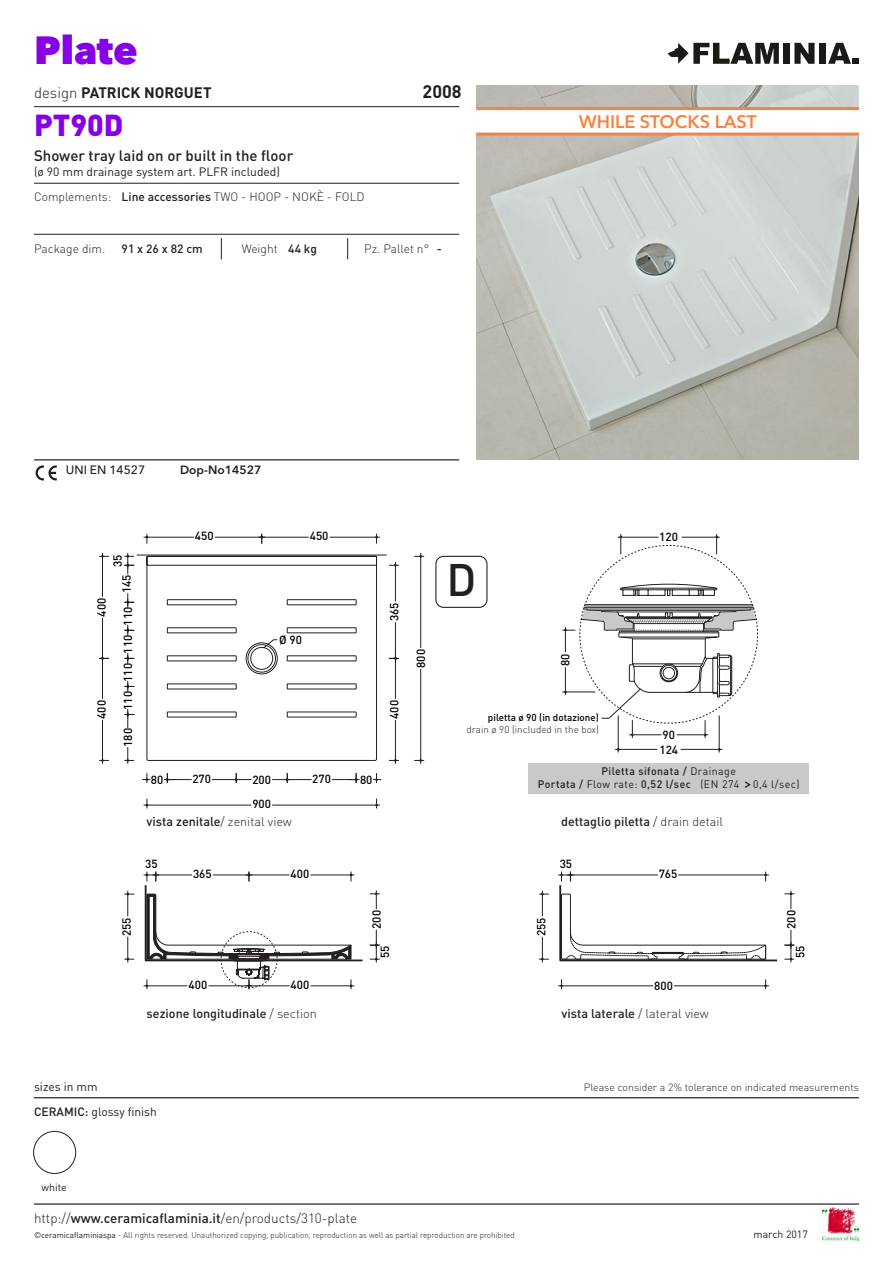
<style>
.page{position:relative;width:893px;height:1263px;background:#fff}
.page>*{position:absolute;margin:0;border:0;box-sizing:border-box;transform-origin:0 0}
.t1{font:500 45px "DIN";color:#231f20}
.t2{font:800 39px "Avenir Next LT Pro";color:#8800e6}
.t3{font:900 30px "DIN";color:#8800e6}
.t4{font:600 18px "Avenir Next LT Pro";color:#f58345}
.t5{font:700 18px "DIN";color:#231f20}
.t6{font:500 15px "DIN";color:#231f20}
.t7{font:700 15px "DIN";color:#231f20}
.t8{font:300 13.5px "DIN";color:#231f20}
.t9{font:500 12.6px "DIN";color:#231f20}
.t10{font:12px/25.7px "DIN";color:#231f20}
.t11{font:300 12px "DIN";color:#231f20}
.t12{font:600 12px "Avenir Next LT Pro";color:#231f20}
.t13{font:500 12px "DIN";color:#231f20}
.t14{font:500 12px "Avenir Next LT Pro";color:#231f20}
.t15{font:500 11.7px/14.7px "DIN";color:#000}
.t16{font:500 10.8px/12.6px "DIN";letter-spacing:.04em;color:#231f20;text-align:center}
.t17{font:300 10.5px "DIN";color:#231f20}
.t18{font:10.5px "DIN";color:#231f20}
.t19{font:300 9.9px "DIN";color:#231f20}
.t20{font:500 9.9px "DIN";color:#000}
.t21{font:300 8.25px "DIN";color:#231f20}
.s1{font-weight:300}
.s2{font-weight:500}
.s3{font-weight:400}
.s4{font-weight:400;font-size:16.2px}
</style>
<div class="page">
<hr style="left:34px;top:1203px;width:825px;height:2px;background:#231f20">
<img style="left:822px;top:1208px;width:37px;height:32px">
<svg style="left:668px;top:43px;width:111px;height:21px"></svg>
<div style="left:783px;top:43px;width:7px;height:21px;background:#1a1a17"></div>
<svg style="left:794px;top:43px;width:20px;height:21px"></svg>
<div style="left:819px;top:43px;width:7px;height:21px;background:#1a1a17"></div>
<svg style="left:828px;top:43px;width:31px;height:21px"></svg>
<hr style="left:34px;top:459px;width:425px;height:1px;background:#231f20">
<hr style="left:34px;top:106px;width:425px;height:1px;background:#231f20">
<hr style="left:34px;top:183px;width:425px;height:1px;background:#231f20">
<svg style="left:36px;top:465px;width:21px;height:15px"></svg>
<hr style="left:137px;top:554px;width:250px;height:1px;background:#231f20">
<svg style="left:144px;top:885px;width:634px;height:77px"></svg>
<hr style="left:682px;top:537px;width:37px;height:1px;background:#231f20">
<hr style="left:618px;top:537px;width:40px;height:1px;background:#231f20">
<svg style="left:715px;top:534px;width:3px;height:20px"></svg>
<svg style="left:620px;top:534px;width:2px;height:20px"></svg>
<div style="left:528px;top:763px;width:281px;height:31px;background:#c8c9cb"></div>
<svg style="left:785px;top:891px;width:9px;height:18px"></svg>
<svg style="left:785px;top:930px;width:9px;height:32px"></svg>
<hr style="left:679px;top:875px;width:90px;height:1px;background:#231f20">
<svg style="left:539px;top:960px;width:9px;height:2px"></svg>
<hr style="left:558px;top:985px;width:95px;height:1px;background:#231f20">
<hr style="left:674px;top:985px;width:95px;height:1px;background:#231f20">
<svg style="left:560px;top:980px;width:3px;height:9px"></svg>
<svg style="left:764px;top:980px;width:3px;height:9px"></svg>
<hr style="left:311px;top:985px;width:43px;height:1px;background:#231f20">
<hr style="left:144px;top:985px;width:43px;height:1px;background:#231f20">
<svg style="left:370px;top:960px;width:9px;height:2px"></svg>
<svg style="left:125px;top:891px;width:9px;height:25px"></svg>
<svg style="left:125px;top:937px;width:9px;height:25px"></svg>
<hr style="left:144px;top:805px;width:107px;height:1px;background:#231f20">
<hr style="left:420px;top:553px;width:1px;height:95px;background:#231f20">
<hr style="left:144px;top:537px;width:50px;height:1px;background:#231f20">
<hr style="left:215px;top:537px;width:50px;height:1px;background:#231f20">
<svg style="left:146px;top:534px;width:2px;height:9px"></svg>
<hr style="left:330px;top:537px;width:50px;height:1px;background:#231f20">
<hr style="left:259px;top:537px;width:49px;height:1px;background:#231f20">
<svg style="left:375px;top:534px;width:3px;height:9px"></svg>
<svg style="left:260px;top:534px;width:3px;height:9px"></svg>
<svg style="left:125px;top:747px;width:9px;height:16px"></svg>
<svg style="left:125px;top:553px;width:9px;height:21px"></svg>
<hr style="left:102px;top:655px;width:1px;height:43px;background:#231f20">
<hr style="left:102px;top:720px;width:1px;height:43px;background:#231f20">
<svg style="left:99px;top:759px;width:10px;height:3px"></svg>
<hr style="left:102px;top:618px;width:1px;height:43px;background:#231f20">
<hr style="left:102px;top:553px;width:1px;height:43px;background:#231f20">
<svg style="left:99px;top:657px;width:10px;height:3px"></svg>
<svg style="left:99px;top:555px;width:10px;height:3px"></svg>
<svg style="left:125px;top:593px;width:9px;height:14px"></svg>
<svg style="left:125px;top:625px;width:9px;height:10px"></svg>
<svg style="left:125px;top:653px;width:9px;height:11px"></svg>
<svg style="left:125px;top:681px;width:9px;height:11px"></svg>
<svg style="left:125px;top:709px;width:9px;height:19px"></svg>
<svg style="left:146px;top:960px;width:206px;height:29px"></svg>
<svg style="left:146px;top:555px;width:621px;height:405px"></svg>
<div style="left:435px;top:556px;width:52px;height:52px;border:1px solid #231f20;border-radius:8px"></div>
<hr style="left:34px;top:1097px;width:825px;height:1px;background:#231f20">
<hr style="left:34px;top:234px;width:425px;height:1px;background:#231f20">
<svg style="left:221px;top:238px;width:1px;height:21px"></svg>
<svg style="left:347px;top:238px;width:1px;height:21px"></svg>
<img style="left:476px;top:85px;width:383px;height:374px">
<div style="left:33px;top:1131px;width:43px;height:43px;border:1px solid #231f20;border-radius:50%"></div>
<div style="left:476px;top:109px;width:383px;height:25px;background:#fff"></div>
<hr style="left:476px;top:107px;width:383px;height:3px;background:#f58345">
<hr style="left:476px;top:133px;width:383px;height:3px;background:#f58345">
<h2 class="t2" style="left:34px;top:26px;width:105px">Plate</h2>
<h3 class="t7" style="left:34px;top:82px;width:179px"><span class="s1">design</span> PATRICK NORGUET</h3>
<h3 class="t5" style="left:423px;top:79px;width:41px">2008</h3>
<h3 class="t3" style="left:34px;top:105px;width:91px">PT90D</h3>
<h3 class="t6" style="left:34px;top:146px;width:261px">Shower tray laid on or built in the floor</h3>
<h3 class="t10" style="left:34px;top:158px;width:332px">(ø 90 mm drainage system art. PLFR included)<br><span class="s1">Complements:</span> <span class="s2">Line accessories</span> <span class="s1">TWO - HOOP - NOKÈ - FOLD</span></h3>
<h3 class="t11" style="left:34px;top:241px;width:73px">Package dim.</h3>
<h3 class="t13" style="left:122px;top:241px;width:83px">91 x 26 x 82 cm</h3>
<h3 class="t11" style="left:242px;top:241px;width:77px">Weight <span class="s2">44 kg</span></h3>
<h3 class="t11" style="left:364px;top:241px;width:79px">Pz. Pallet n° <span class="s2">-</span></h3>
<h3 class="t14" style="left:66px;top:463px;width:81px">UNI EN 14527</h3>
<h3 class="t12" style="left:180px;top:463px;width:83px">Dop-No14527</h3>
<h3 class="t15" style="left:110px;top:567px;width:14px;rotate:-90deg">35</h3>
<h3 class="t15" style="left:119px;top:593px;width:20px;rotate:-90deg">145</h3>
<h3 class="t15" style="left:195px;top:528px;width:20px">450</h3>
<h3 class="t15" style="left:310px;top:528px;width:20px">450</h3>
<h1 class="t1" style="left:446px;top:551px;width:31px">D</h1>
<h3 class="t4" style="left:579px;top:111px;width:180px">WHILE STOCKS LAST</h3>
<h3 class="t15" style="left:659px;top:529px;width:20px">120</h3>
<h3 class="t15" style="left:94px;top:617px;width:20px;rotate:-90deg">400</h3>
<h3 class="t15" style="left:120px;top:626px;width:20px;rotate:-90deg">110</h3>
<h3 class="t15" style="left:120px;top:654px;width:20px;rotate:-90deg">110</h3>
<h3 class="t15" style="left:120px;top:682px;width:20px;rotate:-90deg">110</h3>
<h3 class="t15" style="left:120px;top:710px;width:20px;rotate:-90deg">110</h3>
<h3 class="t15" style="left:94px;top:719px;width:20px;rotate:-90deg">400</h3>
<h3 class="t15" style="left:120px;top:747px;width:20px;rotate:-90deg">180</h3>
<h3 class="t15" style="left:279px;top:632px;width:24px">Ø 90</h3>
<h3 class="t15" style="left:386px;top:621px;width:20px;rotate:-90deg">365</h3>
<h3 class="t15" style="left:387px;top:719px;width:20px;rotate:-90deg">400</h3>
<h3 class="t15" style="left:413px;top:668px;width:20px;rotate:-90deg">800</h3>
<h3 class="t15" style="left:151px;top:772px;width:14px">80</h3>
<h3 class="t15" style="left:192px;top:771px;width:20px">270</h3>
<h3 class="t15" style="left:252px;top:772px;width:20px">200</h3>
<h3 class="t15" style="left:312px;top:771px;width:20px">270</h3>
<h3 class="t15" style="left:360px;top:772px;width:14px">80</h3>
<h3 class="t15" style="left:252px;top:796px;width:20px">900</h3>
<h3 class="t15" style="left:558px;top:666px;width:14px;rotate:-90deg">80</h3>
<p class="t20" style="left:488px;top:711px;width:113px">piletta ø 90 (in dotazione)</p>
<p class="t19" style="left:466px;top:723px;width:134px">drain ø 90 (included in the box)</p>
<h3 class="t16" style="left:538px;top:765px;width:263px">Piletta sifonata / <span class="s3">Drainage<br></span>Portata / <span class="s3">Flow rate:</span> 0,52 l/sec <span class="s3">(EN 274</span> <span class="s4">›</span><span class="s3">0,4 l/sec)</span></h3>
<h3 class="t15" style="left:659px;top:727px;width:20px">90<br>124</h3>
<h3 class="t9" style="left:147px;top:813px;width:147px">vista zenitale<span class="s1">/ zenital view</span></h3>
<h3 class="t9" style="left:561px;top:813px;width:163px">dettaglio piletta <span class="s1">/ drain detail</span></h3>
<h3 class="t15" style="left:145px;top:856px;width:14px">35</h3>
<h3 class="t15" style="left:193px;top:866px;width:20px">365</h3>
<h3 class="t15" style="left:291px;top:866px;width:20px">400</h3>
<h3 class="t15" style="left:560px;top:856px;width:14px">35</h3>
<h3 class="t15" style="left:659px;top:866px;width:20px">765</h3>
<h3 class="t15" style="left:119px;top:936px;width:20px;rotate:-90deg">255</h3>
<h3 class="t15" style="left:369px;top:929px;width:20px;rotate:-90deg">200</h3>
<h3 class="t15" style="left:534px;top:936px;width:20px;rotate:-90deg">255</h3>
<h3 class="t15" style="left:783px;top:929px;width:20px;rotate:-90deg">200</h3>
<h3 class="t15" style="left:377px;top:958px;width:14px;rotate:-90deg">55</h3>
<h3 class="t15" style="left:792px;top:958px;width:14px;rotate:-90deg">55</h3>
<h3 class="t15" style="left:189px;top:977px;width:20px">400</h3>
<h3 class="t15" style="left:291px;top:977px;width:20px">400</h3>
<h3 class="t15" style="left:654px;top:978px;width:20px">800</h3>
<h3 class="t9" style="left:147px;top:1005px;width:172px">sezione longitudinale <span class="s1">/ section</span></h3>
<h3 class="t9" style="left:562px;top:1005px;width:149px">vista laterale <span class="s1">/ lateral view</span></h3>
<h3 class="t10" style="left:34px;top:1073px;width:65px">sizes in mm</h3>
<p class="t17" style="left:584px;top:1080px;width:277px">Please consider a 2% tolerance on indicated measurements</p>
<h3 class="t10" style="left:34px;top:1098px;width:124px"><span class="s2">CERAMIC:</span> glossy finish</h3>
<p class="t18" style="left:42px;top:1180px;width:27px">white</p>
<h3 class="t8" style="left:34px;top:1210px;width:325px">http://<span class="s2">www.ceramicaflaminia.it</span>/en/products/310-plate</h3>
<p class="t21" style="left:34px;top:1230px;width:482px"><span class="s3">©ceramicaflaminiaspa</span> - All rights reserved. Unauthorized copying, publication, reproduction as well as partial reproduction are prohibited</p>
<p class="t18" style="left:753px;top:1228px;width:56px">march 2017</p>
</div>
